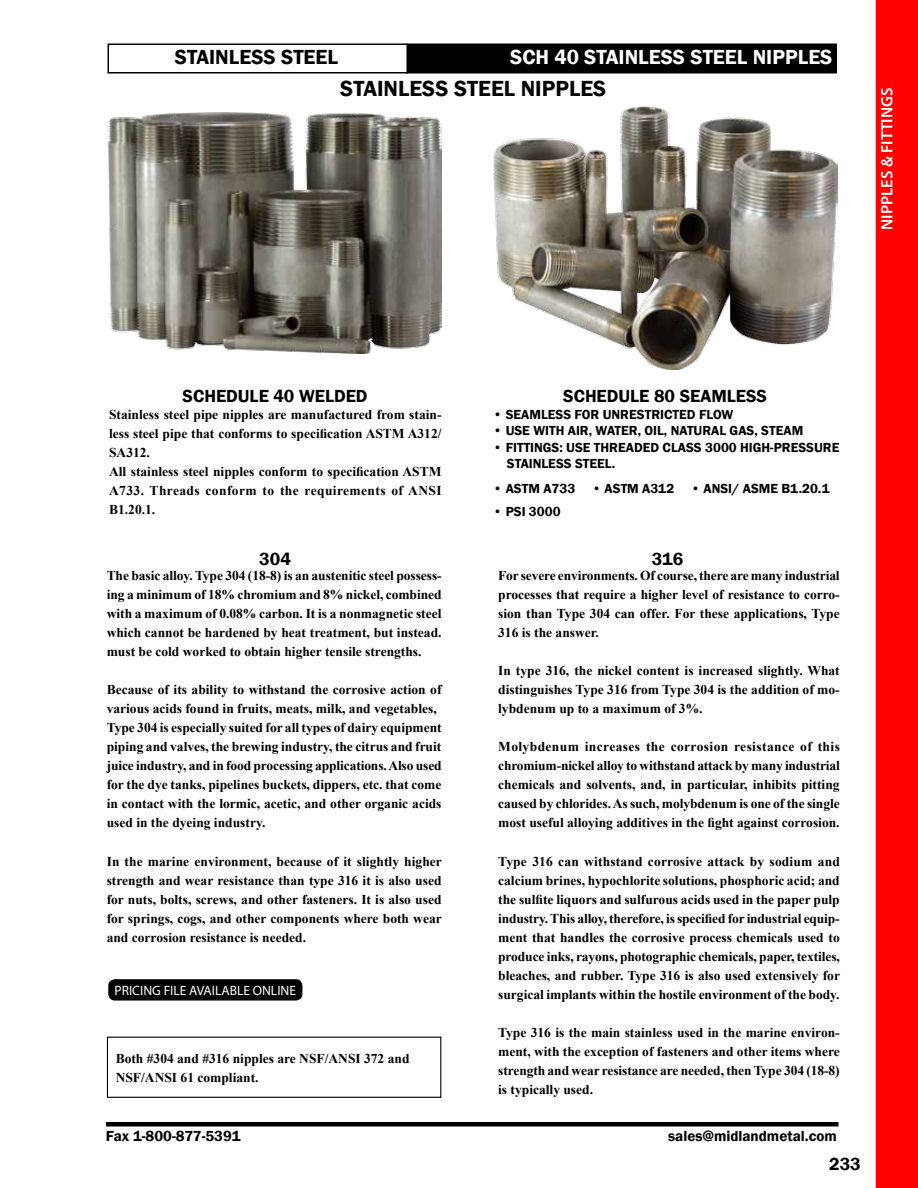
<style>
.page{position:relative;width:918px;height:1188px;background:#fff}
.page>*{position:absolute;margin:0;border:0;box-sizing:border-box;transform-origin:0 0}
.t1{font:600 22.5px "Franklin Gothic";color:#000}
.t2{font:600 21px "Franklin Gothic";color:#fff}
.t3{font:600 21px "Franklin Gothic";color:#000}
.t4{font:600 18px "Franklin Gothic";color:#000}
.t5{font:600 16.5px "Myriad Pro";color:#fff}
.t6{font:600 15px "Franklin Gothic";color:#000}
.t7{font:700 13.5px/19px "Times New Roman";color:#000;text-align:justify}
.t8{font:600 13.5px/16.2px "Franklin Gothic";color:#000}
.t9{font:13.5px "Myriad Pro";color:#fff}
</style>
<div class="page">
<hr style="left:106px;top:1122px;width:733px;height:4px;background:#000">
<div style="left:407px;top:44px;width:429px;height:29px;background:#000"></div>
<div style="left:406px;top:44px;width:431px;height:30px;border:2px solid #000"></div>
<div style="left:108px;top:44px;width:300px;height:30px;border:2px solid #000"></div>
<img style="left:108px;top:113px;width:334px;height:241px">
<img style="left:493px;top:107px;width:345px;height:263px">
<div style="left:107px;top:1037px;width:334px;height:61px;border:1px solid #000"></div>
<div style="left:108px;top:979px;width:194px;height:22px;background:#000101;border-radius:7px"></div>
<div style="left:876px;top:0;width:42px;height:1188px;background:#f00"></div>
<h2 class="t3" style="left:175px;top:44px;width:165px">STAINLESS STEEL</h2>
<h2 class="t2" style="left:510px;top:44px;width:324px">SCH 40 STAINLESS STEEL NIPPLES</h2>
<h1 class="t1" style="left:340px;top:74px;width:267px">STAINLESS STEEL NIPPLES</h1>
<p class="t5" style="left:877px;top:230px;width:144px;rotate:-90deg">NIPPLES &amp; FITTINGS</p>
<h3 class="t4" style="left:183px;top:385px;width:187px">SCHEDULE 40 WELDED</h3>
<p class="t7" style="left:109px;top:404px;width:334px;text-align:left">Stainless steel pipe nipples are manufactured from stain&shy;less steel pipe that conforms to specification ASTM A312/ SA312.<br>All stainless steel nipples conform to specification ASTM A733. Threads conform to the requirements of ANSI B1.20.1.</p>
<h3 class="t4" style="left:259px;top:548px;width:33px">304</h3>
<p class="t7" style="left:107px;top:565px;width:337px">The basic alloy. Type 304 (18-8) is an austenitic steel possess&shy;ing a minimum of 18% chromium and 8% nickel, combined with a maximum of 0.08% carbon. It is a nonmagnetic steel which cannot be hardened by heat treatment, but instead. must be cold worked to obtain higher tensile strengths.</p>
<p class="t7" style="left:107px;top:680px;width:336px;text-align:left">Because of its ability to withstand the corrosive action of various acids found in fruits, meats, milk, and vegetables, Type 304 is especially suited for all types of dairy equipment piping and valves, the brewing industry, the citrus and fruit juice industry, and in food processing applications. Also used for the dye tanks, pipelines buckets, dippers, etc. that come in contact with the lormic, acetic, and other organic acids used in the dyeing industry.</p>
<p class="t7" style="left:107px;top:851px;width:337px">In the marine environment, because of it slightly higher strength and wear resistance than type 316 it is also used for nuts, bolts, screws, and other fasteners. It is also used for springs, cogs, and other components where both wear and corrosion resistance is needed.</p>
<p class="t9" style="left:115px;top:982px;width:183px">PRICING FILE AVAILABLE ONLINE</p>
<p class="t7" style="left:116px;top:1048px;width:295px">Both #304 and #316 nipples are NSF/ANSI 372 and<br>NSF/ANSI 61 compliant.</p>
<h3 class="t4" style="left:563px;top:385px;width:205px">SCHEDULE 80 SEAMLESS</h3>
<p class="t8" style="left:493px;top:407px;width:242px">• SEAMLESS FOR UNRESTRICTED FLOW</p>
<p class="t8" style="left:493px;top:423px;width:311px">• USE WITH AIR, WATER, OIL, NATURAL GAS, STEAM</p>
<p class="t8" style="left:507px;top:439px;width:334px;text-indent:-14px">• FITTINGS: USE THREADED CLASS 3000 HIGH-PRESSURE<br>STAINLESS STEEL.</p>
<p class="t8" style="left:493px;top:480px;width:84px">• ASTM A733</p>
<p class="t8" style="left:592px;top:480px;width:239px">• ASTM A312 • ANSI/ ASME B1.20.1</p>
<p class="t8" style="left:493px;top:504px;width:69px">• PSI 3000</p>
<h3 class="t4" style="left:652px;top:548px;width:33px">316</h3>
<p class="t7" style="left:498px;top:565px;width:343px">For severe environments. Of course, there are many industrial processes that require a higher level of resistance to corro&shy;sion than Type 304 can offer. For these applications, Type 316 is the answer.</p>
<p class="t7" style="left:498px;top:661px;width:343px">In type 316, the nickel content is increased slightly. What distinguishes Type 316 from Type 304 is the addition of mo&shy;lybdenum up to a maximum of 3%.</p>
<p class="t7" style="left:498px;top:737px;width:343px">Molybdenum increases the corrosion resistance of this chromium-nickel alloy to withstand attack by many industrial chemicals and solvents, and, in particular, inhibits pitting caused by chlorides. As such, molybdenum is one of the single most useful alloying additives in the fight against corrosion.</p>
<p class="t7" style="left:498px;top:851px;width:343px">Type 316 can withstand corrosive attack by sodium and calcium brines, hypochlorite solutions, phosphoric acid; and the sulfite liquors and sulfurous acids used in the paper pulp industry. This alloy, therefore, is specified for industrial equip&shy;ment that handles the corrosive process chemicals used to produce inks, rayons, photographic chemicals, paper, textiles, bleaches, and rubber. Type 316 is also used extensively for surgical implants within the hostile environment of the body.</p>
<p class="t7" style="left:498px;top:1023px;width:343px">Type 316 is the main stainless used in the marine environ&shy;ment, with the exception of fasteners and other items where strength and wear resistance are needed, then Type 304 (18-8) is typically used.</p>
<p class="t6" style="left:106px;top:1127px;width:136px">Fax 1-800-877-5391</p>
<p class="t6" style="left:668px;top:1127px;width:170px">sales@midlandmetal.com</p>
<h3 class="t4" style="left:829px;top:1153px;width:33px">233</h3>
</div>
